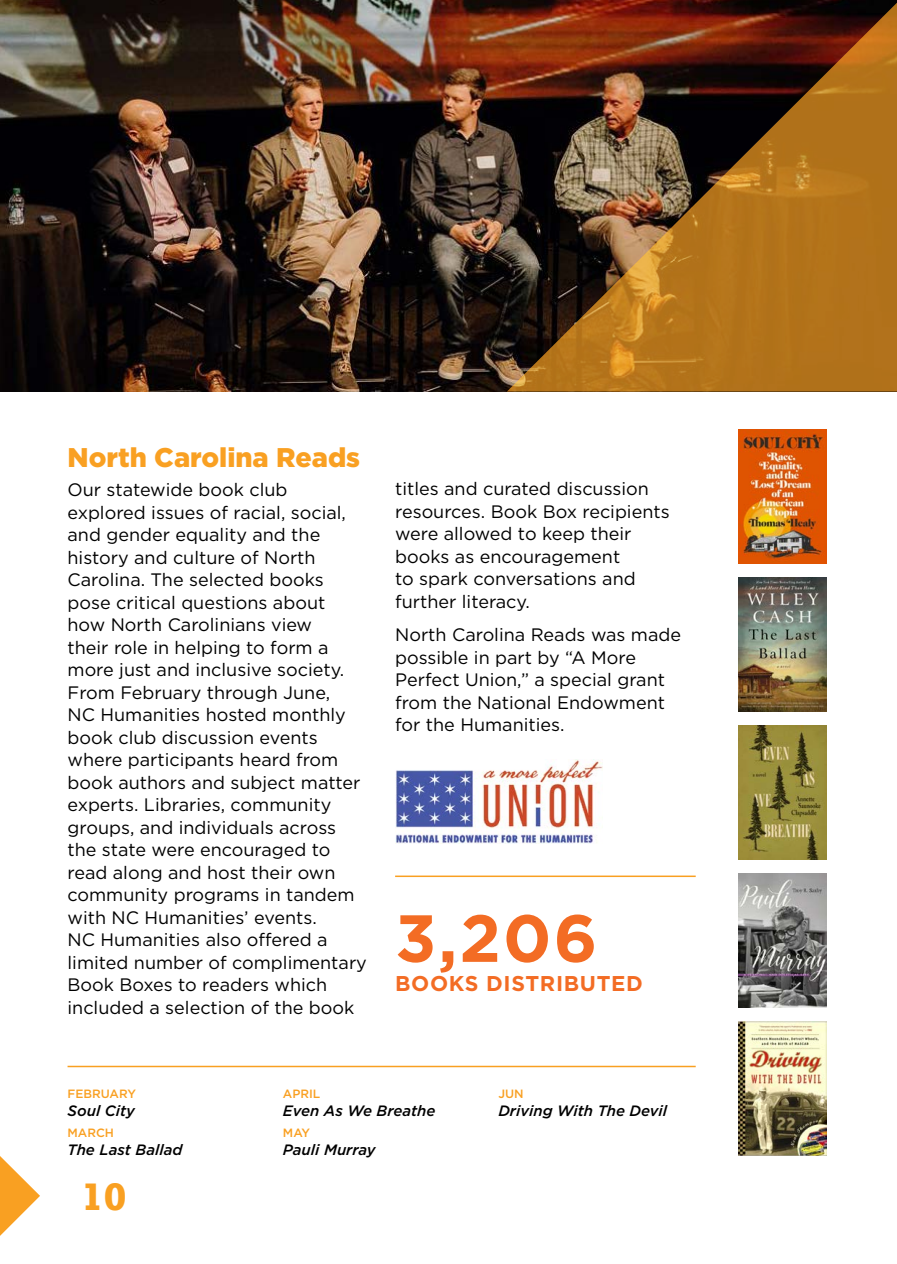
<style>
.page{position:relative;width:897px;height:1264px;background:#fff}
.page>*{position:absolute;margin:0;border:0;box-sizing:border-box;transform-origin:0 0}
.t1{font:700 66.45px "Gotham";color:#f36c24}
.t2{font:700 36px "Rockwell";color:#f9a022}
.t3{font:900 27px "Gotham";color:#f9a022}
.t4{font:700 21.3px "Gotham";letter-spacing:.03em;color:#f36c24}
.t5{font:18px/22.5px "Gotham";color:#000}
.t6{font:italic 500 15px "Gotham";color:#000}
.t7{font:500 12px "Gotham";color:#f9a022}
</style>
<div class="page">
<svg style="left:0;top:1156px;width:40px;height:80px"></svg>
<img style="left:0;top:0;width:507px;height:392px">
<img style="left:507px;top:0;width:389px;height:392px">
<img style="left:738px;top:429px;width:88px;height:135px">
<img style="left:738px;top:577px;width:88px;height:135px">
<img style="left:738px;top:725px;width:88px;height:135px">
<img style="left:738px;top:873px;width:88px;height:135px">
<img style="left:738px;top:1021px;width:88px;height:135px">
<hr style="left:68px;top:1065px;width:627px;height:2px;background:#f9a022">
<hr style="left:395px;top:875px;width:300px;height:2px;background:#f9a022">
<img style="left:395px;top:759px;width:207px;height:84px">
<h3 class="t3" style="left:68px;top:439px;width:294px">North Carolina Reads</h3>
<p class="t5" style="left:68px;top:478px;width:301px">Our statewide book club explored issues of racial, social, and gender equality and the history and culture of North<br>Carolina. The selected books pose critical questions about how North Carolinians view<br>their role in helping to form a more just and inclusive society.<br>From February through June,<br>NC Humanities hosted monthly book club discussion events where participants heard from book authors and subject matter experts. Libraries, community groups, and individuals across the state were encouraged to read along and host their own community programs in tandem with NC Humanities’ events.<br>NC Humanities also offered a limited number of complimentary<br>Book Boxes to readers which included a selection of the book</p>
<p class="t5" style="left:395px;top:477px;width:276px">titles and curated discussion resources. Book Box recipients were allowed to keep their books as encouragement<br>to spark conversations and further literacy.</p>
<p class="t5" style="left:395px;top:623px;width:287px">North Carolina Reads was made possible in part by “A More<br>Perfect Union,” a special grant from the National Endowment for the Humanities.</p>
<h1 class="t1" style="left:395px;top:894px;width:204px">3,206</h1>
<p class="t4" style="left:395px;top:969px;width:249px">BOOKS DISTRIBUTED</p>
<p class="t7" style="left:68px;top:1085px;width:70px">FEBRUARY</p>
<p class="t6" style="left:68px;top:1100px;width:69px">Soul City</p>
<p class="t7" style="left:68px;top:1125px;width:48px">MARCH</p>
<p class="t6" style="left:68px;top:1140px;width:116px">The Last Ballad</p>
<h2 class="t2" style="left:81px;top:1173px;width:47px">10</h2>
<p class="t7" style="left:283px;top:1085px;width:39px">APRIL</p>
<p class="t6" style="left:283px;top:1100px;width:154px">Even As We Breathe</p>
<p class="t7" style="left:283px;top:1125px;width:29px">MAY</p>
<p class="t6" style="left:283px;top:1140px;width:94px">Pauli Murray</p>
<p class="t7" style="left:498px;top:1085px;width:27px">JUN</p>
<p class="t6" style="left:498px;top:1100px;width:170px">Driving With The Devil</p>
</div>
